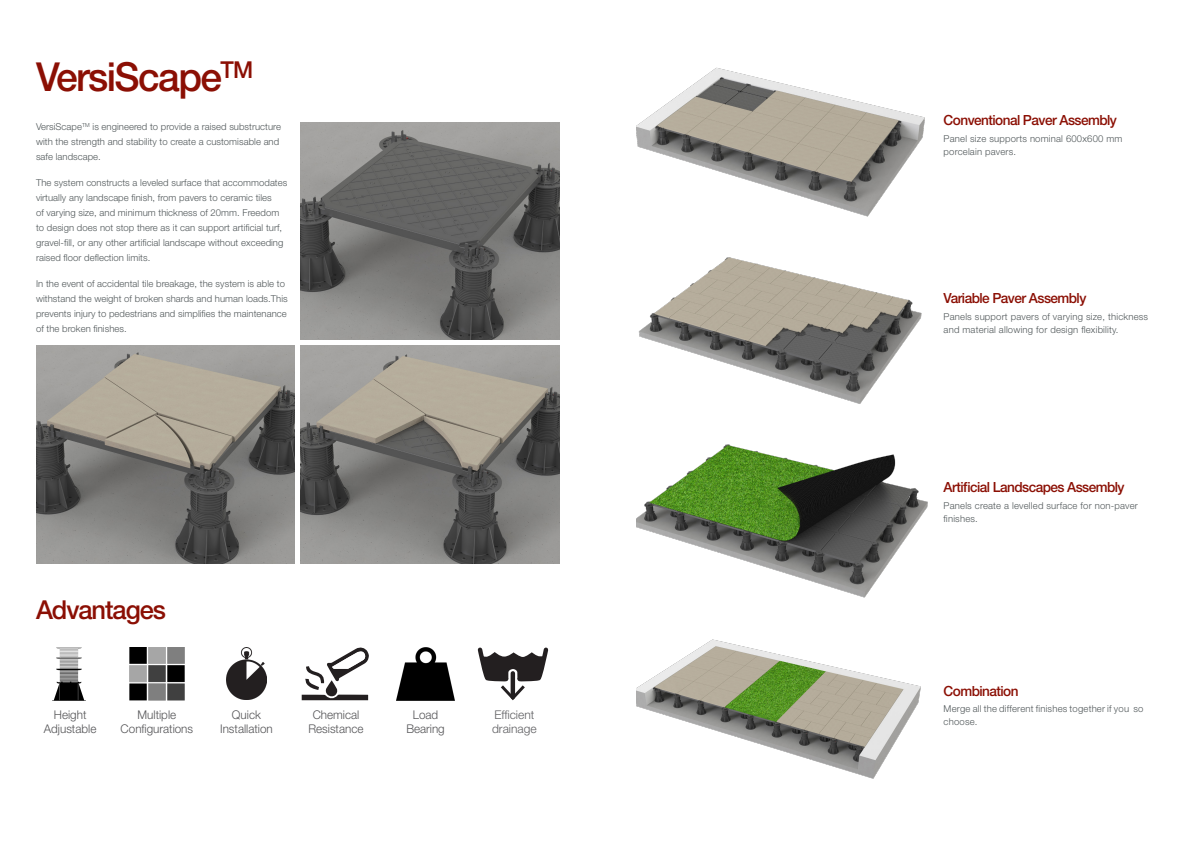
<style>
.page{position:relative;width:1191px;height:842px;background:#fff}
.page>*{position:absolute;margin:0;border:0;box-sizing:border-box;transform-origin:0 0}
.Body{font:500 40px "Helvetica Neue";letter-spacing:-.04em;color:#8b0f04}
.Body-2{font:500 26.1px "Helvetica Neue";letter-spacing:-.04em;color:#8b0f04}
.Body-3{font:500 14px "Helvetica Neue";letter-spacing:-.04em;color:#8b0f04}
.Body-4{font:300 12px "Helvetica Neue LT Std";color:#535355}
.t1{font:300 12px "Helvetica Neue LT Std";color:#5f5f62}
.Body-5{font:300 9.5px/15px "Helvetica Neue LT Std";letter-spacing:.005em;color:#505759}
</style>
<div class="page">
<img style="left:636px;top:67px;width:289px;height:150px">
<img style="left:638px;top:257px;width:284px;height:147px">
<img style="left:636px;top:444px;width:292px;height:154px">
<img style="left:636px;top:639px;width:285px;height:140px">
<img style="left:300px;top:123px;width:259px;height:217px">
<img style="left:36px;top:346px;width:259px;height:217px">
<img style="left:300px;top:346px;width:259px;height:217px">
<img style="left:129px;top:647px;width:56px;height:53px">
<img style="left:226px;top:647px;width:41px;height:53px">
<img style="left:54px;top:647px;width:30px;height:53px">
<img style="left:397px;top:647px;width:57px;height:54px">
<svg style="left:415px;top:669px;width:26px;height:23px"></svg>
<svg style="left:302px;top:647px;width:67px;height:53px"></svg>
<svg style="left:477px;top:647px;width:72px;height:54px"></svg>
<p class="Body" style="left:36px;top:53px;width:219px">VersiScape<sup>TM</sup></p>
<p class="Body-5" style="left:36px;top:119px;width:247px">VersiScape<sup>TM</sup> is engineered to provide a raised substructure with the strength and stability to create a customisable and safe landscape.</p>
<p class="Body-5" style="left:36px;top:175px;width:253px">The system constructs a leveled surface that accommodates virtually any landscape finish, from pavers to ceramic tiles<br>of varying size, and minimum thickness of 20mm. Freedom to design does not stop there as it can support artificial turf, gravel-fill, or any other artificial landscape without exceeding raised floor deflection limits.</p>
<p class="Body-5" style="left:36px;top:276px;width:253px">In the event of accidental tile breakage, the system is able to withstand the weight of broken shards and human loads.This prevents injury to pedestrians and simplifies the maintenance of the broken finishes.</p>
<p class="Body-2" style="left:36px;top:594px;width:131px">Advantages</p>
<p class="Body-4" style="left:54px;top:707px;width:34px">Height</p>
<p class="Body-4" style="left:44px;top:722px;width:54px">Adjustable</p>
<p class="Body-4" style="left:138px;top:707px;width:40px">Multiple</p>
<p class="Body-4" style="left:121px;top:721px;width:74px">Configurations</p>
<p class="Body-4" style="left:232px;top:707px;width:30px">Quick</p>
<p class="Body-4" style="left:220px;top:722px;width:54px">Installation</p>
<p class="Body-4" style="left:313px;top:707px;width:48px">Chemical</p>
<p class="Body-4" style="left:308px;top:721px;width:57px">Resistance</p>
<p class="Body-4" style="left:413px;top:707px;width:27px">Load</p>
<p class="Body-4" style="left:406px;top:721px;width:40px">Bearing</p>
<p class="t1" style="left:494px;top:707px;width:42px">Efficient</p>
<p class="t1" style="left:492px;top:721px;width:46px">drainage</p>
<p class="Body-3" style="left:943px;top:111px;width:175px">Conventional Paver Assembly</p>
<p class="Body-5" style="left:943px;top:131px;width:180px">Panel size supports nominal 600x600 mm</p>
<p class="Body-5" style="left:943px;top:144px;width:74px">porcelain pavers.</p>
<p class="Body-3" style="left:943px;top:290px;width:144px">Variable Paver Assembly</p>
<p class="Body-5" style="left:943px;top:309px;width:206px">Panels support pavers of varying size, thickness</p>
<p class="Body-5" style="left:943px;top:322px;width:176px">and material allowing for design flexibility.</p>
<p class="Body-3" style="left:943px;top:478px;width:182px">Artificial Landscapes Assembly</p>
<p class="Body-5" style="left:943px;top:498px;width:196px">Panels create a levelled surface for non-paver</p>
<p class="Body-5" style="left:943px;top:511px;width:36px">finishes.</p>
<p class="Body-3" style="left:943px;top:682px;width:76px">Combination</p>
<p class="Body-5" style="left:943px;top:702px;width:201px;line-height:13px">Merge all the different finishes together if you so choose.</p>
</div>
